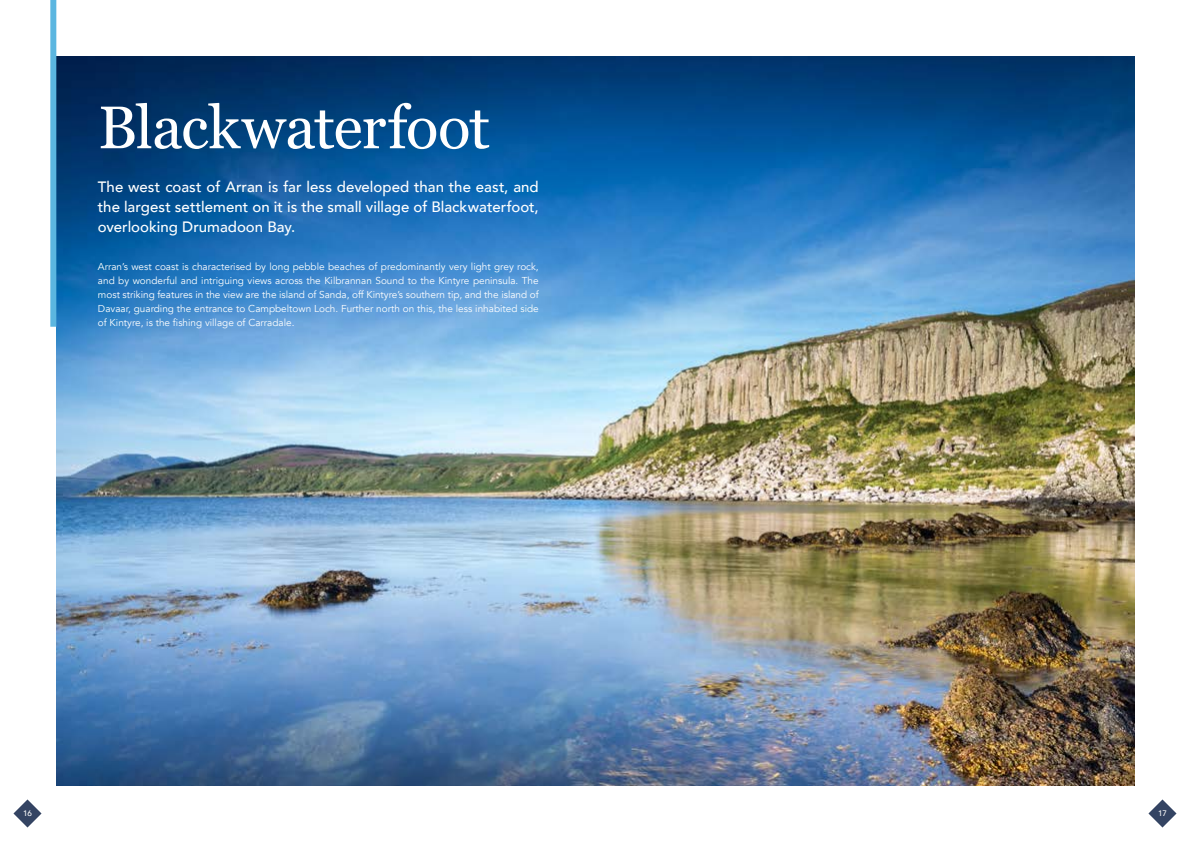
<style>
.page{position:relative;width:1191px;height:842px;background:#fff}
.page>*{position:absolute;margin:0;border:0;box-sizing:border-box;transform-origin:0 0}
.t1{font:60px "Georgia";letter-spacing:-.015em;color:#fff}
.t2{font:500 15px/20px "Avenir";color:#fff;text-align:justify}
.t3{font:10px/14px "Avenir";color:#fff;text-align:justify}
.t4{font:500 8px "Avenir";color:#fff}
</style>
<div class="page">
<img style="left:57px;top:57px;width:1077px;height:728px">
<div style="left:50px;top:0;width:6px;height:327px;background:#5bb6e0"></div>
<svg style="left:13px;top:799px;width:29px;height:28px"></svg>
<svg style="left:1148px;top:799px;width:28px;height:28px"></svg>
<h1 class="t1" style="left:98px;top:84px;width:393px">Blackwaterfoot</h1>
<h2 class="t2" style="left:98px;top:175px;width:442px">The west coast of Arran is far less developed than the east, and the largest settlement on it is the small village of Blackwaterfoot, overlooking Drumadoon Bay.</h2>
<p class="t3" style="left:98px;top:260px;width:442px">Arran’s west coast is characterised by long pebble beaches of predominantly very light grey rock, and by wonderful and intriguing views across the Kilbrannan Sound to the Kintyre peninsula. The most striking features in the view are the island of Sanda, off Kintyre’s southern tip, and the island of Davaar, guarding the entrance to Campbeltown Loch. Further north on this, the less inhabited side of Kintyre, is the fishing village of Carradale.</p>
<p class="t4" style="left:23px;top:807px;width:10px">16</p>
<p class="t4" style="left:1158px;top:807px;width:10px">17</p>
</div>
